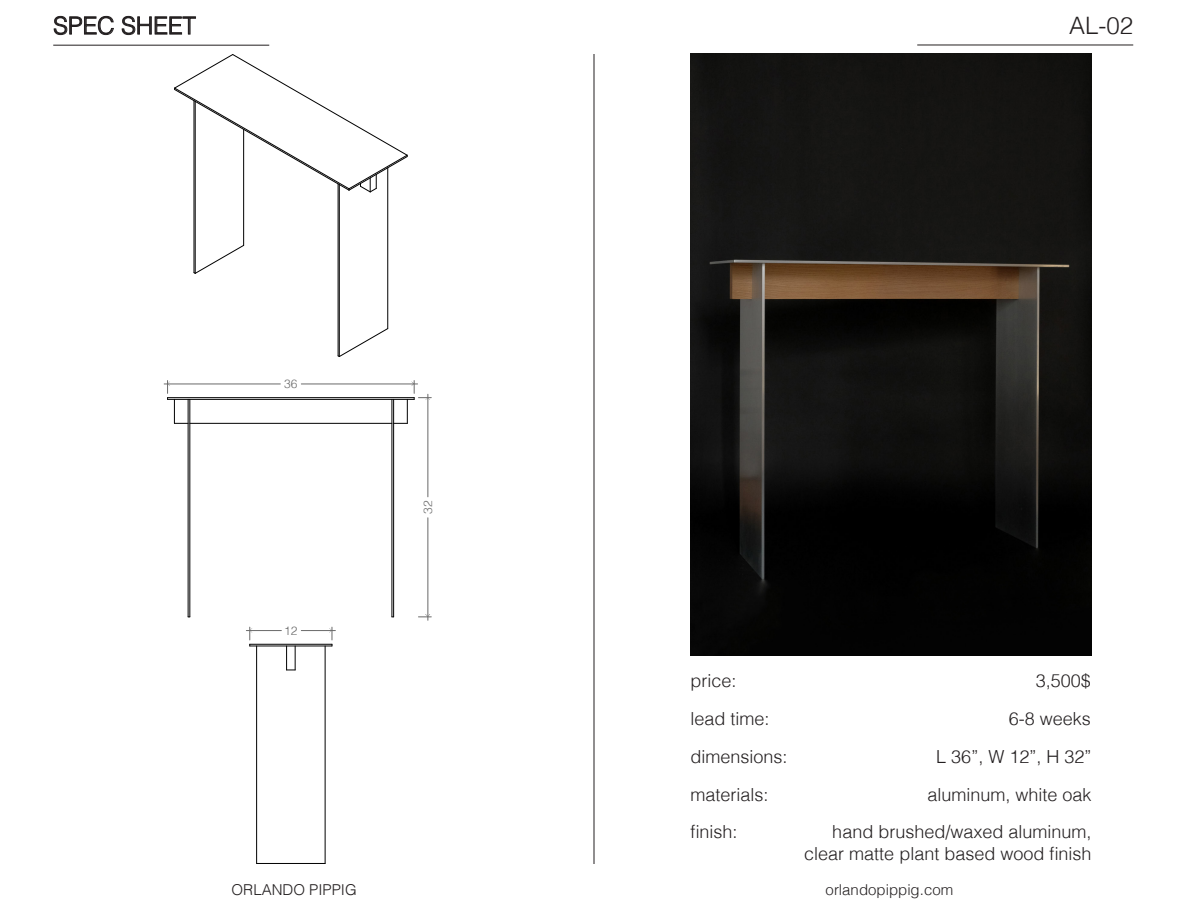
<style>
.page{position:relative;width:1188px;height:918px;background:#fff}
.page>*{position:absolute;margin:0;border:0;box-sizing:border-box;transform-origin:0 0}
.t1{font:300 24px "Helvetica";color:#231f20}
.t2{font:300 18px/21.6px "Helvetica";color:#231f20;text-align:right}
.t3{font:300 15px "Helvetica";color:#231f20}
.t4{font:300 12px "Helvetica";color:#696969}
</style>
<div class="page">
<hr style="left:594px;top:54px;width:1px;height:810px;background:#231f20">
<hr style="left:53px;top:45px;width:216px;height:1px;background:#231f20">
<svg style="left:54px;top:16px;width:60px;height:19px"></svg>
<svg style="left:122px;top:16px;width:74px;height:19px"></svg>
<hr style="left:917px;top:45px;width:216px;height:1px;background:#231f20">
<img style="left:690px;top:54px;width:402px;height:602px">
<hr style="left:339px;top:185px;width:1px;height:172px;background:#000">
<hr style="left:194px;top:101px;width:1px;height:172px;background:#000">
<hr style="left:195px;top:101px;width:1px;height:172px;background:#000">
<hr style="left:387px;top:168px;width:1px;height:161px;background:#000">
<svg style="left:338px;top:328px;width:50px;height:29px"></svg>
<hr style="left:243px;top:129px;width:1px;height:116px;background:#000">
<svg style="left:194px;top:245px;width:50px;height:29px"></svg>
<svg style="left:174px;top:54px;width:234px;height:138px"></svg>
<hr style="left:190px;top:423px;width:202px;height:1px;background:#000">
<hr style="left:168px;top:397px;width:246px;height:1px;background:#000">
<hr style="left:168px;top:399px;width:246px;height:1px;background:#000">
<hr style="left:392px;top:399px;width:1px;height:218px;background:#000">
<hr style="left:393px;top:399px;width:1px;height:218px;background:#000">
<hr style="left:188px;top:399px;width:1px;height:218px;background:#000">
<hr style="left:190px;top:399px;width:1px;height:218px;background:#000">
<hr style="left:250px;top:646px;width:82px;height:1px;background:#000">
<svg style="left:286px;top:646px;width:10px;height:25px"></svg>
<hr style="left:250px;top:644px;width:82px;height:1px;background:#000">
<hr style="left:325px;top:646px;width:1px;height:217px;background:#000">
<hr style="left:257px;top:863px;width:68px;height:1px;background:#000">
<hr style="left:256px;top:646px;width:1px;height:217px;background:#000">
<hr style="left:338px;top:184px;width:1px;height:172px;background:#000">
<svg style="left:167px;top:381px;width:21px;height:43px"></svg>
<hr style="left:164px;top:384px;width:116px;height:1px;background:#696969">
<hr style="left:301px;top:384px;width:117px;height:1px;background:#696969">
<svg style="left:394px;top:381px;width:37px;height:43px"></svg>
<svg style="left:418px;top:614px;width:13px;height:4px"></svg>
<hr style="left:428px;top:394px;width:1px;height:103px;background:#696969">
<hr style="left:428px;top:518px;width:1px;height:102px;background:#696969">
<svg style="left:250px;top:627px;width:2px;height:19px"></svg>
<svg style="left:329px;top:627px;width:4px;height:19px"></svg>
<hr style="left:246px;top:630px;width:35px;height:1px;background:#696969">
<hr style="left:301px;top:630px;width:34px;height:1px;background:#696969">
<p class="t1" style="left:53px;top:5px;width:144px">SPEC SHEET</p>
<p class="t1" style="left:1069px;top:5px;width:66px">AL-02</p>
<p class="t4" style="left:284px;top:374px;width:15px">36</p>
<p class="t4" style="left:284px;top:620px;width:15px">12</p>
<p class="t4" style="left:418px;top:514px;width:15px;rotate:-90deg">32</p>
<p class="t2" style="left:690px;top:669px;width:48px">price:</p>
<p class="t2" style="left:690px;top:707px;width:81px">lead time:</p>
<p class="t2" style="left:690px;top:744px;width:99px">dimensions:</p>
<p class="t2" style="left:690px;top:782px;width:80px">materials:</p>
<p class="t2" style="left:690px;top:820px;width:49px">finish:</p>
<p class="t2" style="left:1036px;top:669px;width:57px">3,500$</p>
<p class="t2" style="left:1009px;top:707px;width:84px">6-8 weeks</p>
<p class="t2" style="left:936px;top:744px;width:157px">L 36”, W 12”, H 32”</p>
<p class="t2" style="left:927px;top:782px;width:166px">aluminum, white oak</p>
<p class="t2" style="left:804px;top:820px;width:289px">hand brushed/waxed aluminum, clear matte plant based wood finish</p>
<p class="t3" style="left:232px;top:877px;width:127px">ORLANDO PIPPIG</p>
<p class="t3" style="left:826px;top:877px;width:129px">orlandopippig.com</p>
</div>
